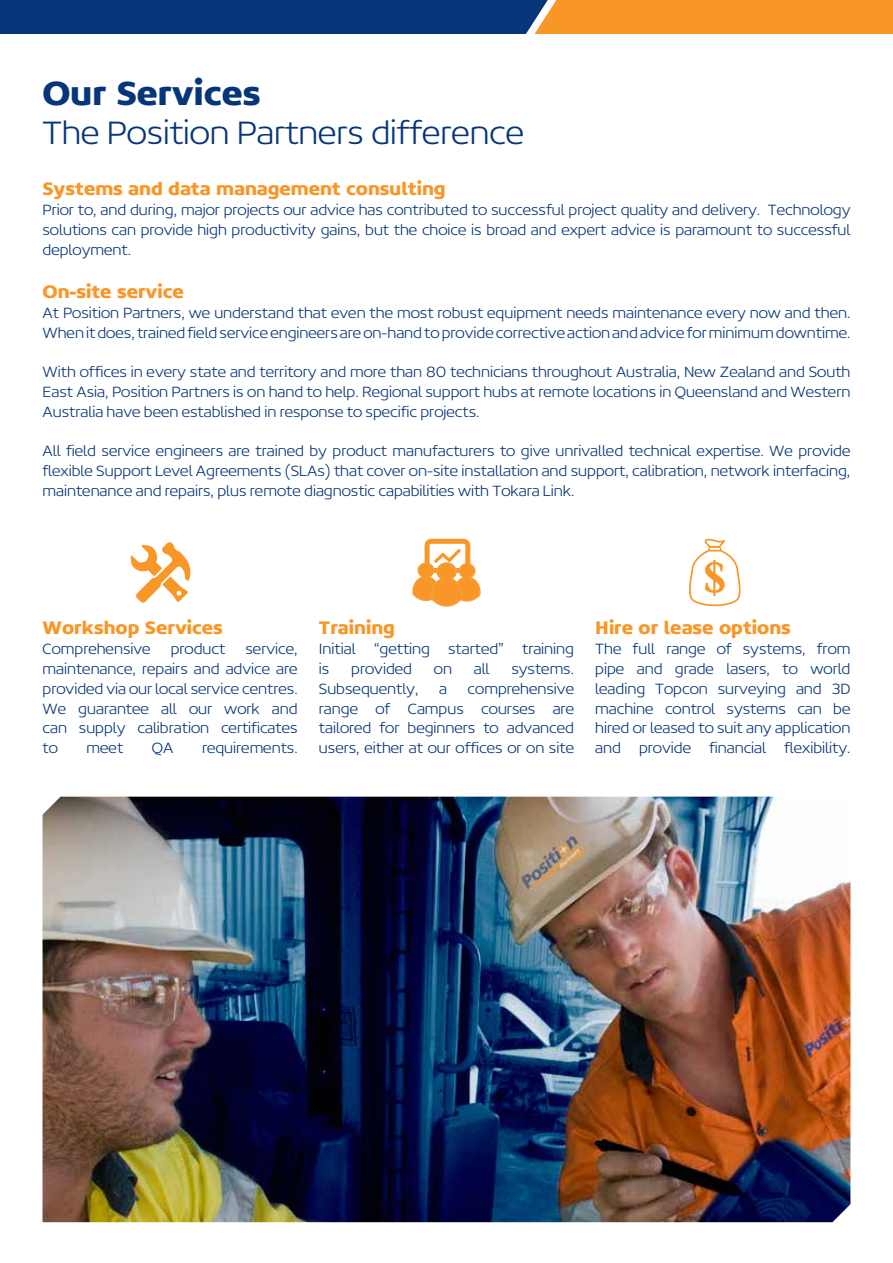
<style>
.page{position:relative;width:893px;height:1263px;background:#fff}
.page>*{position:absolute;margin:0;border:0;box-sizing:border-box;transform-origin:0 0}
.t1{font:200 36px "Concord";color:#06357a}
.t2{font:700 36px "Concord";color:#06357a}
.t3{font:700 19.5px "Concord";color:#f89728}
.t4{font:200 16.5px/19.8px "Concord";color:#06357a;text-align:justify}
</style>
<div class="page">
<img style="left:42px;top:843px;width:33px;height:380px">
<svg style="left:412px;top:539px;width:69px;height:68px"></svg>
<svg style="left:689px;top:539px;width:51px;height:67px"></svg>
<svg style="left:130px;top:542px;width:61px;height:61px"></svg>
<img style="left:43px;top:797px;width:807px;height:425px">
<svg style="left:0;top:0;width:893px;height:34px"></svg>
<h1 class="t2" style="left:43px;top:71px;width:219px">Our Services</h1>
<h1 class="t1" style="left:43px;top:111px;width:483px">The Position Partners difference</h1>
<p class="t3" style="left:43px;top:177px;width:405px">Systems and data management consulting</p>
<p class="t4" style="left:43px;top:200px;width:809px">Prior to, and during, major projects our advice has contributed to successful project quality and delivery. Technology solutions can provide high productivity gains, but the choice is broad and expert advice is paramount to successful deployment.</p>
<p class="t3" style="left:43px;top:279px;width:143px">On-site service</p>
<p class="t4" style="left:43px;top:302px;width:809px">At Position Partners, we understand that even the most robust equipment needs maintenance every now and then.<br>When it does, trained field service engineers are on-hand to provide corrective action and advice for minimum downtime.</p>
<p class="t4" style="left:43px;top:362px;width:809px">With offices in every state and territory and more than 80 technicians throughout Australia, New Zealand and South East Asia, Position Partners is on hand to help. Regional support hubs at remote locations in Queensland and Western Australia have been established in response to specific projects.</p>
<p class="t4" style="left:43px;top:441px;width:809px">All field service engineers are trained by product manufacturers to give unrivalled technical expertise. We provide flexible Support Level Agreements (SLAs) that cover on-site installation and support, calibration, network interfacing, maintenance and repairs, plus remote diagnostic capabilities with Tokara Link.</p>
<p class="t3" style="left:43px;top:616px;width:182px">Workshop Services</p>
<p class="t4" style="left:43px;top:639px;width:257px">Comprehensive product service, maintenance, repairs and advice are provided via our local service centres.<br>We guarantee all our work and can supply calibration certificates to</p>
<p class="t4" style="left:87px;top:738px;width:38px">meet</p>
<p class="t4" style="left:152px;top:738px;width:23px">QA</p>
<p class="t4" style="left:202px;top:738px;width:97px">requirements.</p>
<p class="t3" style="left:319px;top:616px;width:77px">Training</p>
<p class="t4" style="left:319px;top:639px;width:257px">Initial “getting started” training is</p>
<p class="t4" style="left:351px;top:659px;width:62px">provided</p>
<p class="t4" style="left:434px;top:659px;width:20px">on</p>
<p class="t4" style="left:474px;top:659px;width:17px">all</p>
<p class="t4" style="left:319px;top:659px;width:257px;text-indent:192px">systems.<br>Subsequently, a comprehensive range of Campus courses are tailored for beginners to advanced users, either at our offices or on site</p>
<p class="t3" style="left:595px;top:616px;width:197px">Hire or lease options</p>
<p class="t4" style="left:595px;top:639px;width:257px">The full range of systems, from pipe and grade lasers, to world leading Topcon surveying and 3D machine control systems can be hired or leased to suit any application and provide financial flexibility.</p>
</div>
